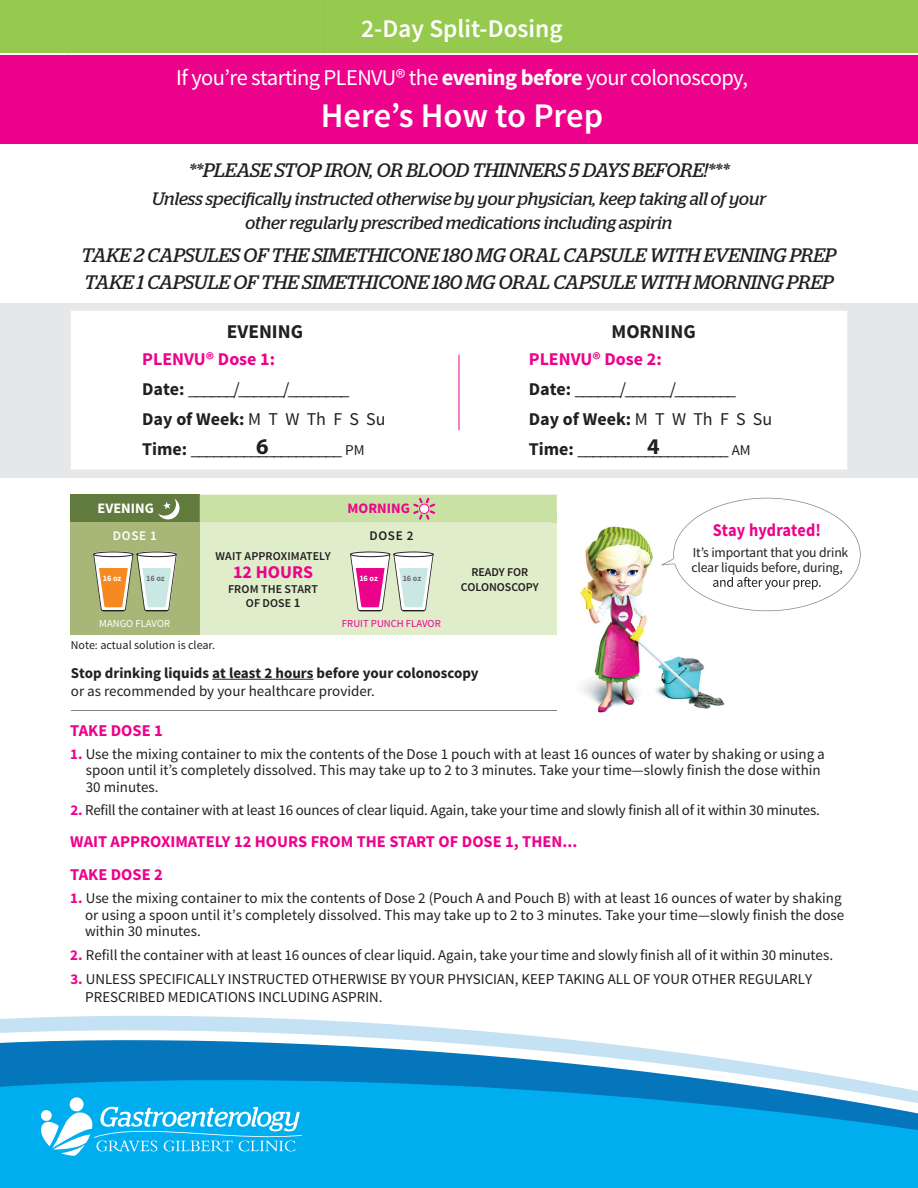
<style>
.page{position:relative;width:918px;height:1188px;background:#fff}
.page>*{position:absolute;margin:0;border:0;box-sizing:border-box;transform-origin:0 0}
.t1{font:600 34.5px "Source Sans Pro";color:#fff}
.t2{font:600 25.5px "Source Sans Pro";color:#fff}
.t3{font:22.5px "Source Sans Pro";letter-spacing:-.025em;color:#fff}
.t4{font:700 22.5px "Myriad Pro";color:#231f20}
.t5{font:italic 19.5px "Stag";color:#231f20}
.t6{font:700 19.5px "Source Sans Pro";color:#231f20}
.t7{font:18px/30px "Source Sans Pro";color:#231f20}
.t8{font:italic 18px/23.4px "Stag";color:#231f20;text-align:center}
.t9{font:700 18px "Source Sans Pro";color:#ed028c;scale:.9 1}
.t10{font:700 18px "Source Sans Pro";color:#ed028c}
.t11{font:700 16.5px/33.3px "Source Sans Pro";color:#ed028c}
.t12{font:15px/16.5px "Source Sans Pro";color:#231f20}
.t13{font:700 15px/18px "Source Sans Pro";color:#231f20}
.t14{font:700 14.4px "Source Sans Pro";color:#fff}
.t15{font:700 14.4px "Source Sans Pro";color:#ed028c}
.t16{font:13.65px/14.7px "Source Sans Pro";letter-spacing:-.015em;color:#231f20}
.t17{font:600 13.2px "Source Sans Pro";letter-spacing:.05em;color:#231f20}
.t18{font:600 13.2px "Source Sans Pro";color:#fff}
.t19{font:600 12px/14px "Source Sans Pro";color:#231f20;text-align:center}
.t20{font:12px "Source Sans Pro";color:#231f20}
.t21{font:10.8px "Source Sans Pro";color:#ed028c}
.t22{font:10.8px "Source Sans Pro";color:#fff}
.t23{font:700 8.25px "Source Sans Pro";letter-spacing:-.01em;color:#6e6c74}
.t24{font:700 8.25px "Source Sans Pro";color:#fff}
.s1{font-weight:700}
.s2{font-weight:700;color:#ed028c}
.s3{font-size:15px}
.s4{color:#fff}
.s5{font-size:13.05px}
.s6{font-weight:400}
</style>
<div class="page">
<svg style="left:0;top:1015px;width:918px;height:173px"></svg>
<img style="left:580px;top:520px;width:145px;height:193px">
<div style="left:0;top:0;width:918px;height:54px;background:#96ca4e"></div>
<div style="left:0;top:54px;width:918px;height:90px;background:#ed028c"></div>
<hr style="left:0;top:53px;width:918px;height:2px;background:#fff">
<img style="left:673px;top:520px;width:20px;height:38px">
<img style="left:693px;top:511px;width:15px;height:9px">
<img style="left:661px;top:558px;width:32px;height:32px">
<img style="left:693px;top:589px;width:15px;height:16px">
<div style="left:0;top:304px;width:918px;height:174px;background:#e6e7e9"></div>
<hr style="left:71px;top:710px;width:481px;height:1px;background:#808285">
<div style="left:71px;top:311px;width:776px;height:158px;background:#fff"></div>
<hr style="left:459px;top:355px;width:1px;height:75px;background:#ed028c">
<svg style="left:708px;top:498px;width:153px;height:113px"></svg>
<hr style="left:212px;top:679px;width:101px;height:1px;background:#231f20">
<div style="left:70px;top:522px;width:130px;height:113px;background:#a8b677"></div>
<div style="left:70px;top:495px;width:130px;height:27px;background:#617a3e"></div>
<svg style="left:93px;top:551px;width:84px;height:60px"></svg>
<div style="left:200px;top:522px;width:352px;height:113px;background:#dfedcb"></div>
<svg style="left:350px;top:551px;width:84px;height:60px"></svg>
<svg style="left:158px;top:499px;width:21px;height:20px"></svg>
<div style="left:200px;top:495px;width:357px;height:27px;background:#c9e1a4"></div>
<svg style="left:40px;top:1097px;width:262px;height:59px"></svg>
<p class="t2" style="left:361px;top:12px;width:203px">2-Day Split-Dosing</p>
<p class="t3" style="left:176px;top:64px;width:573px">If you’re starting PLENVU® the <span class="s1">evening before</span> your colonoscopy,</p>
<p class="t1" style="left:321px;top:94px;width:284px">Here’s How to Prep</p>
<p class="t5" style="left:189px;top:159px;width:542px">**PLEASE STOP IRON, OR BLOOD THINNERS 5 DAYS BEFORE!***</p>
<p class="t8" style="left:152px;top:187px;width:616px">Unless specifically instructed otherwise by your physician, keep taking all of your other regularly prescribed medications including aspirin</p>
<p class="t5" style="left:82px;top:243px;width:756px">TAKE 2 CAPSULES OF THE SIMETHICONE 180 MG ORAL CAPSULE WITH EVENING PREP</p>
<p class="t5" style="left:85px;top:270px;width:750px">TAKE 1 CAPSULE OF THE SIMETHICONE 180 MG ORAL CAPSULE WITH MORNING PREP</p>
<p class="t6" style="left:227px;top:319px;width:78px">EVENING</p>
<p class="t6" style="left:612px;top:319px;width:86px">MORNING</p>
<p class="t7" style="left:142px;top:344px;width:245px"><span class="s2">PLENVU® Dose 1:<br></span><span class="s1">Date:</span> ______/______/________<br><span class="s1">Day of Week:</span> M T W Th F S Su<br><span class="s1">Time:</span> ____________________ <span class="s3">PM</span></p>
<p class="t7" style="left:529px;top:344px;width:245px"><span class="s2">PLENVU® Dose 2:<br></span><span class="s1">Date:</span> ______/______/________<br><span class="s1">Day of Week:</span> M T W Th F S Su<br><span class="s1">Time:</span> ____________________ <span class="s3">AM</span></p>
<p class="t4" style="left:256px;top:432px;width:14px">6</p>
<p class="t4" style="left:647px;top:432px;width:14px">4</p>
<p class="t14" style="left:98px;top:499px;width:58px">EVENING</p>
<p class="t15" style="left:348px;top:499px;width:64px">MORNING</p>
<p class="t18" style="left:113px;top:527px;width:46px">DOSE 1</p>
<p class="t9" style="left:713px;top:519px;width:122px">Stay hydrated!</p>
<p class="t23" style="left:84px;top:573px;width:39px">16 oz<span class="s4">16 oz</span></p>
<p class="t23" style="left:146px;top:573px;width:20px">16 oz</p>
<p class="t23" style="left:403px;top:573px;width:39px">16 oz<span class="s4">16 oz</span></p>
<p class="t22" style="left:99px;top:617px;width:73px">MANGO FLAVOR</p>
<p class="t17" style="left:370px;top:527px;width:46px">DOSE 2</p>
<p class="t24" style="left:359px;top:573px;width:20px">16 oz</p>
<p class="t17" style="left:459px;top:568px;width:78px">PROCEDURE</p>
<p class="t21" style="left:342px;top:617px;width:100px">FRUIT PUNCH FLAVOR</p>
<p class="t16" style="left:691px;top:546px;width:158px">It’s important that you drink clear liquids before, during,</p>
<p class="t19" style="left:216px;top:550px;width:117px">WAIT APPROXIMATELY</p>
<p class="t10" style="left:233px;top:561px;width:81px">12 HOURS</p>
<p class="t19" style="left:228px;top:583px;width:91px">FROM THE START<br>OF DOSE <span class="s5">1</span></p>
<p class="t19" style="left:461px;top:565px;width:80px;line-height:15px">READY FOR<br>COLONOSCOPY</p>
<p class="t20" style="left:71px;top:638px;width:146px">Note: actual solution is clear.</p>
<p class="t13" style="left:71px;top:664px;width:409px">Stop drinking liquids at least 2 hours before your colonoscopy <span class="s6">or as recommended by your healthcare provider.</span></p>
<p class="t11" style="left:70px;top:714px;width:94px">TAKE DOSE 1</p>
<p class="t12" style="left:86px;top:746px;width:741px;text-indent:-15px"><span class="s2">1.</span> Use the mixing container to mix the contents of the Dose 1 pouch with at least 16 ounces of water by shaking or using a spoon until it’s completely dissolved. This may take up to 2 to 3 minutes. Take your time—slowly finish the dose within<br>30 minutes.</p>
<p class="t12" style="left:70px;top:802px;width:751px"><span class="s2">2.</span> Refill the container with at least 16 ounces of clear liquid. Again, take your time and slowly finish all of it within 30 minutes.</p>
<p class="t11" style="left:70px;top:825px;width:509px">WAIT APPROXIMATELY 12 HOURS FROM THE START OF DOSE 1, THEN...<br>TAKE DOSE 2</p>
<p class="t12" style="left:85px;top:891px;width:761px;text-indent:-15px"><span class="s2">1.</span> Use the mixing container to mix the contents of Dose 2 (Pouch A and Pouch B) with at least 16 ounces of water by shaking or using a spoon until it’s completely dissolved. This may take up to 2 to 3 minutes. Take your time—slowly finish the dose within 30 minutes.</p>
<p class="t12" style="left:70px;top:947px;width:764px"><span class="s2">2.</span> Refill the container with at least 16 ounces of clear liquid. Again, take your time and slowly finish all of it within 30 minutes.</p>
<p class="t12" style="left:85px;top:971px;width:729px;line-height:18px;text-indent:-15px"><span class="s2">3.</span> UNLESS SPECIFICALLY INSTRUCTED OTHERWISE BY YOUR PHYSICIAN, KEEP TAKING ALL OF YOUR OTHER REGULARLY<br>PRESCRIBED MEDICATIONS INCLUDING ASPRIN.</p>
</div>
